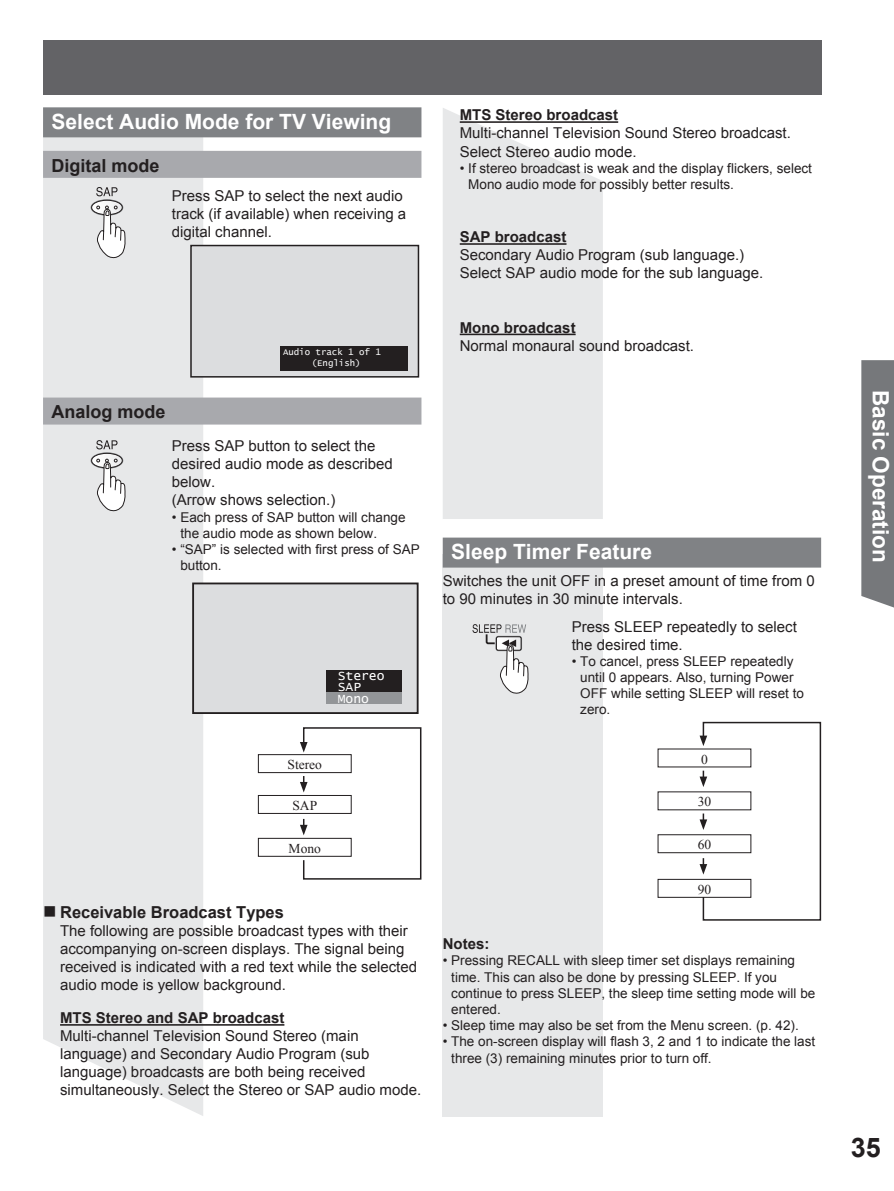
<style>
.page{position:relative;width:894px;height:1191px;background:#fff}
.page>*{position:absolute;margin:0;border:0;box-sizing:border-box;transform-origin:0 0}
.t1{font:700 27px "Arial";color:#231f20}
.t2{font:700 22.5px "Arial";color:#fff}
.t3{font:700 21px "Arial";color:#fff}
.t4{font:700 18px "Arial";color:#231f20}
.t5{font:700 16.5px "Arial";color:#231f20}
.t6{font:15px/18px "Arial";color:#231f20}
.t7{font:700 15px "Arial";color:#231f20}
.t8{font:13.5px/16.2px "Arial";color:#231f20}
.t9{font:13.5px "Times New Roman";color:#231f20}
.t10{font:12.9px/11.1px "Lucida Console";color:#fff}
.t11{font:9px/10.8px "Lucida Console";color:#fff}
</style>
<div class="page">
<div style="left:43px;top:41px;width:778px;height:54px;background:#636366"></div>
<div style="left:861px;top:360px;width:33px;height:248px;background:#76787b"></div>
<svg style="left:443px;top:108px;width:160px;height:411px;background:#e9e9ea"></svg>
<div style="left:43px;top:137px;width:160px;height:979px;background:#e7e8e9"></div>
<div style="left:443px;top:554px;width:160px;height:562px;background:#e7e8e9"></div>
<div style="left:43px;top:151px;width:378px;height:27px;background:#a8a9ad"></div>
<div style="left:43px;top:107px;width:378px;height:30px;background:#808285"></div>
<div style="left:191px;top:245px;width:227px;height:132px;background:#dcdddf"></div>
<div style="left:190px;top:245px;width:229px;height:132px;border:2px solid #231f20"></div>
<div style="left:280px;top:346px;width:128px;height:24px;background:#231f20"></div>
<div style="left:43px;top:397px;width:378px;height:27px;background:#a8a9ad"></div>
<div style="left:193px;top:583px;width:224px;height:130px;background:#dcdddf"></div>
<div style="left:192px;top:582px;width:226px;height:132px;border:2px solid #231f20"></div>
<div style="left:326px;top:670px;width:76px;height:33px;background:#231f20"></div>
<div style="left:326px;top:693px;width:76px;height:11px;background:#939598"></div>
<div style="left:258px;top:754px;width:93px;height:19px;border:1px solid #231f20"></div>
<div style="left:258px;top:795px;width:93px;height:19px;border:1px solid #231f20"></div>
<div style="left:258px;top:838px;width:93px;height:18px;border:1px solid #231f20"></div>
<svg style="left:300px;top:727px;width:122px;height:153px"></svg>
<div style="left:443px;top:537px;width:378px;height:30px;background:#808285"></div>
<div style="left:657px;top:834px;width:94px;height:19px;border:1px solid #231f20"></div>
<div style="left:657px;top:879px;width:94px;height:18px;border:1px solid #231f20"></div>
<svg style="left:699px;top:721px;width:122px;height:200px"></svg>
<hr style="left:60px;top:1024px;width:224px;height:1px;background:#231f20">
<hr style="left:460px;top:121px;width:158px;height:2px;background:#231f20">
<hr style="left:460px;top:243px;width:106px;height:2px;background:#231f20">
<hr style="left:460px;top:333px;width:115px;height:2px;background:#231f20">
<svg style="left:91px;top:199px;width:32px;height:17px"></svg>
<svg style="left:92px;top:200px;width:30px;height:15px"></svg>
<div style="left:91px;top:200px;width:32px;height:15px;border:1px solid #231f20;border-radius:50%"></div>
<svg style="left:96px;top:187px;width:21px;height:9px"></svg>
<svg style="left:96px;top:206px;width:29px;height:56px"></svg>
<svg style="left:91px;top:452px;width:32px;height:17px"></svg>
<svg style="left:92px;top:453px;width:30px;height:15px"></svg>
<div style="left:91px;top:453px;width:32px;height:15px;border:1px solid #231f20;border-radius:50%"></div>
<svg style="left:96px;top:440px;width:21px;height:9px"></svg>
<svg style="left:96px;top:459px;width:29px;height:56px"></svg>
<svg style="left:472px;top:624px;width:56px;height:70px"></svg>
<svg style="left:45px;top:906px;width:10px;height:10px"></svg>
<h3 class="t3" style="left:52px;top:110px;width:341px">Select Audio Mode for TV Viewing</h3>
<p class="t4" style="left:52px;top:155px;width:110px">Digital mode</p>
<p class="t6" style="left:172px;top:186px;width:236px">Press SAP to select the next audio track (if available) when receiving a digital channel.</p>
<p class="t11" style="left:312px;top:347px;width:71px;text-indent:-29px">Audio track 1 of 1 (English)</p>
<p class="t4" style="left:52px;top:402px;width:116px">Analog mode</p>
<p class="t6" style="left:172px;top:437px;width:222px">Press SAP button to select the desired audio mode as described below.<br>(Arrow shows selection.)</p>
<p class="t8" style="left:180px;top:509px;width:227px;text-indent:-9px">• Each press of SAP button will change the audio mode as shown below.</p>
<p class="t8" style="left:180px;top:541px;width:241px;text-indent:-9px">• “SAP” is selected with first press of SAP button.</p>
<p class="t10" style="left:338px;top:671px;width:48px">Stereo<br>SAP<br>Mono</p>
<p class="t9" style="left:287px;top:757px;width:36px">Stereo</p>
<p class="t9" style="left:292px;top:798px;width:26px">SAP</p>
<p class="t9" style="left:289px;top:841px;width:34px">Mono</p>
<p class="t5" style="left:60px;top:903px;width:225px">Receivable Broadcast Types</p>
<p class="t6" style="left:60px;top:921px;width:358px">The following are possible broadcast types with their accompanying on-screen displays. The signal being received is indicated with a red text while the selected audio mode is yellow background.</p>
<p class="t7" style="left:60px;top:1009px;width:226px">MTS Stereo and SAP broadcast</p>
<p class="t6" style="left:60px;top:1027px;width:363px">Multi-channel Television Sound Stereo (main language) and Secondary Audio Program (sub language) broadcasts are both being received simultaneously. Select the Stereo or SAP audio mode.</p>
<p class="t7" style="left:460px;top:107px;width:160px">MTS Stereo broadcast</p>
<p class="t6" style="left:460px;top:124px;width:332px">Multi-channel Television Sound Stereo broadcast.<br>Select Stereo audio mode.</p>
<p class="t8" style="left:468px;top:160px;width:345px;text-indent:-9px">• If stereo broadcast is weak and the display flickers, select<br>Mono audio mode for possibly better results.</p>
<p class="t7" style="left:460px;top:229px;width:108px">SAP broadcast</p>
<p class="t6" style="left:460px;top:246px;width:305px">Secondary Audio Program (sub language.)<br>Select SAP audio mode for the sub language.</p>
<p class="t7" style="left:460px;top:319px;width:117px">Mono broadcast</p>
<p class="t6" style="left:460px;top:336px;width:236px">Normal monaural sound broadcast.</p>
<h3 class="t3" style="left:451px;top:540px;width:202px">Sleep Timer Feature</h3>
<p class="t6" style="left:443px;top:571px;width:373px">Switches the unit OFF in a preset amount of time from 0 to 90 minutes in 30 minute intervals.</p>
<p class="t6" style="left:571px;top:617px;width:227px">Press SLEEP repeatedly to select the desired time.</p>
<p class="t8" style="left:580px;top:653px;width:225px;text-indent:-9px">• To cancel, press SLEEP repeatedly until 0 appears. Also, turning Power<br>OFF while setting SLEEP will reset to zero.</p>
<p class="t9" style="left:701px;top:751px;width:8px">0</p>
<p class="t9" style="left:697px;top:794px;width:15px">30</p>
<p class="t9" style="left:697px;top:837px;width:15px">60</p>
<p class="t9" style="left:697px;top:882px;width:15px">90</p>
<p class="t7" style="left:443px;top:935px;width:48px">Notes:</p>
<p class="t8" style="left:451px;top:952px;width:365px;text-indent:-9px">• Pressing RECALL with sleep timer set displays remaining time. This can also be done by pressing SLEEP. If you continue to press SLEEP, the sleep time setting mode will be entered.</p>
<p class="t8" style="left:443px;top:1017px;width:357px">• Sleep time may also be set from the Menu screen. (p. 42).</p>
<p class="t8" style="left:451px;top:1033px;width:365px;text-indent:-9px">• The on-screen display will flash 3, 2 and 1 to indicate the last three (3) remaining minutes prior to turn off.</p>
<h2 class="t2" style="left:893px;top:390px;width:174px;rotate:90deg">Basic Operation</h2>
<h1 class="t1" style="left:850px;top:1132px;width:32px">35</h1>
</div>
